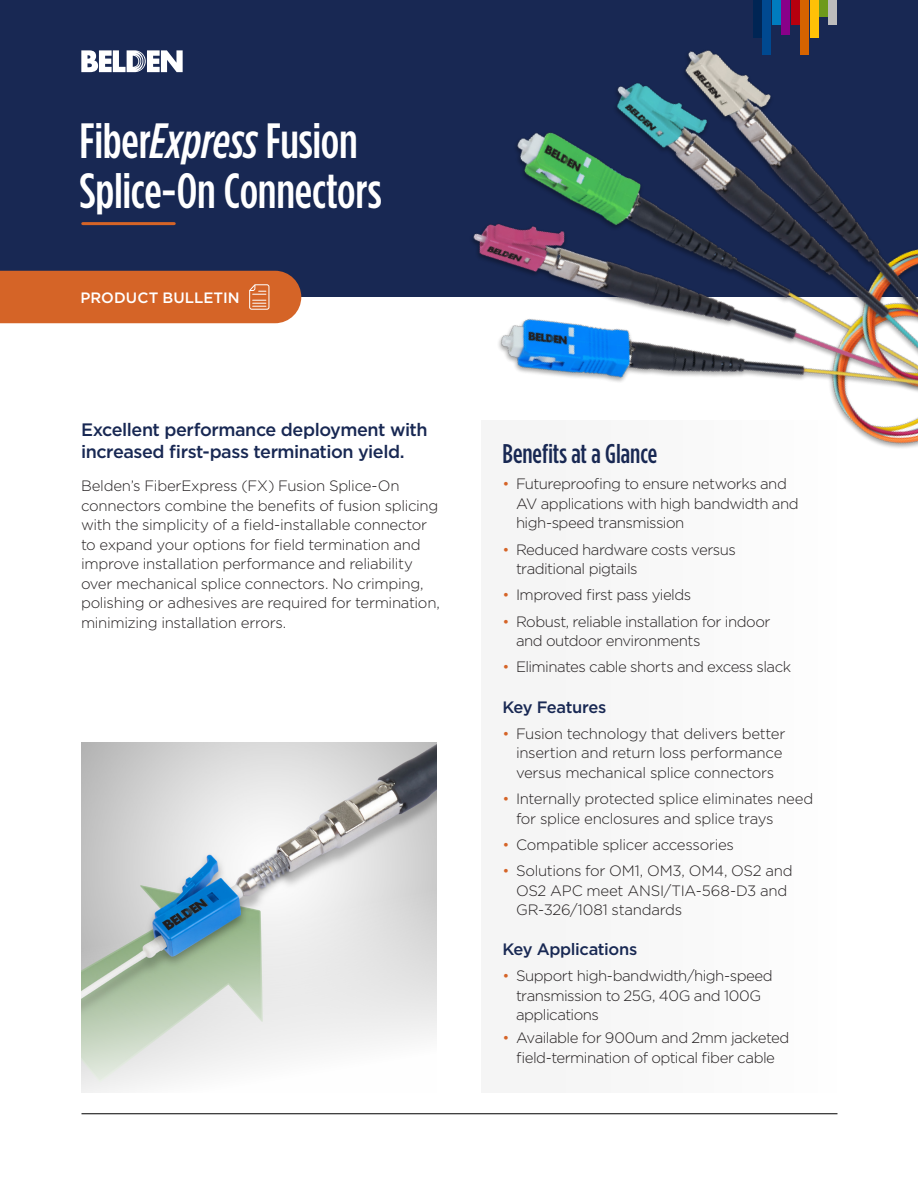
<style>
.page{position:relative;width:918px;height:1188px;background:#fff}
.page>*{position:absolute;margin:0;border:0;box-sizing:border-box;transform-origin:0 0}
.Belden-Doc-Title{font:500 49.5px/49.5px "Gotham Condensed";letter-spacing:-.005em;color:#fff}
.Belden-Doc-Aside-Header{font:500 27px "Gotham Condensed";color:#182853}
.BDN-Body-Header{font:500 18px/22.5px "Gotham";letter-spacing:-.025em;color:#182853}
.BDN-Body-Header-2{font:500 16.5px "Gotham";letter-spacing:-.025em;color:#182853}
.BDN-Body{font:300 15px/19.5px "Gotham";letter-spacing:-.025em;color:#231f20}
.BDN-Doc-Overline-White{font:500 15px "Gotham";letter-spacing:.005em;color:#fff}
.s1{font-style:italic}
.s2{color:#d56427}
</style>
<div class="page">
<div style="left:482px;top:420px;width:355px;height:673px;background:#f5f5f5"></div>
<div style="left:0;top:0;width:918px;height:297px;background:#182853"></div>
<hr style="left:83px;top:222px;width:91px;height:3px;background:#d56427">
<hr style="left:82px;top:1113px;width:756px;height:1px;background:#000">
<img style="left:472px;top:0;width:446px;height:448px">
<img style="left:82px;top:742px;width:354px;height:351px">
<svg style="left:81px;top:50px;width:102px;height:22px"></svg>
<div style="left:0;top:271px;width:301px;height:52px;background:#d56427"></div>
<div style="left:791px;top:0;width:8px;height:24px;background:#b7000e"></div>
<div style="left:801px;top:0;width:8px;height:54px;background:#d66300"></div>
<div style="left:819px;top:0;width:9px;height:16px;background:#6e9a1c"></div>
<div style="left:782px;top:0;width:8px;height:34px;background:#890089"></div>
<div style="left:763px;top:0;width:8px;height:54px;background:#004990"></div>
<div style="left:810px;top:0;width:8px;height:37px;background:#ffc107"></div>
<div style="left:829px;top:0;width:8px;height:24px;background:#bdbdbd"></div>
<div style="left:772px;top:0;width:8px;height:24px;background:#007cbe"></div>
<div style="left:753px;top:0;width:8px;height:37px;background:#002554"></div>
<p class="Belden-Doc-Title" style="left:80px;top:116px;width:304px">Fiber<span class="s1">Express</span> Fusion<br>Splice-On Connectors</p>
<p class="BDN-Doc-Overline-White" style="left:81px;top:287px;width:161px">PRODUCT BULLETIN</p>
<p class="BDN-Body-Header" style="left:81px;top:418px;width:348px">Excellent performance deployment with increased first-pass termination yield.</p>
<p class="BDN-Body" style="left:81px;top:476px;width:360px">Belden’s FiberExpress (FX) Fusion Splice-On connectors combine the benefits of fusion splicing with the simplicity of a field-installable connector to expand your options for field termination and improve installation performance and reliability over mechanical splice connectors. No crimping, polishing or adhesives are required for termination, minimizing installation errors.</p>
<p class="Belden-Doc-Aside-Header" style="left:502px;top:438px;width:156px">Benefits at a Glance</p>
<p class="BDN-Body" style="left:516px;top:474px;width:284px;text-indent:-14px"><span class="s2">•</span> Futureproofing to ensure networks and<br>AV applications with high bandwidth and high-speed transmission</p>
<p class="BDN-Body" style="left:516px;top:539px;width:221px;text-indent:-14px"><span class="s2">•</span> Reduced hardware costs versus traditional pigtails</p>
<p class="BDN-Body" style="left:502px;top:585px;width:190px"><span class="s2">•</span> Improved first pass yields</p>
<p class="BDN-Body" style="left:516px;top:611px;width:256px;text-indent:-14px"><span class="s2">•</span> Robust, reliable installation for indoor and outdoor environments</p>
<p class="BDN-Body" style="left:502px;top:657px;width:290px"><span class="s2">•</span> Eliminates cable shorts and excess slack</p>
<p class="BDN-Body-Header-2" style="left:502px;top:696px;width:105px">Key Features</p>
<p class="BDN-Body" style="left:516px;top:723px;width:271px;text-indent:-14px"><span class="s2">•</span> Fusion technology that delivers better insertion and return loss performance versus mechanical splice connectors</p>
<p class="BDN-Body" style="left:516px;top:789px;width:299px;text-indent:-14px"><span class="s2">•</span> Internally protected splice eliminates need for splice enclosures and splice trays</p>
<p class="BDN-Body" style="left:502px;top:834px;width:233px"><span class="s2">•</span> Compatible splicer accessories</p>
<p class="BDN-Body" style="left:516px;top:861px;width:278px;text-indent:-14px"><span class="s2">•</span> Solutions for OM1, OM3, OM4, OS2 and<br>OS2 APC meet ANSI/TIA-568-D3 and<br>GR-326/1081 standards</p>
<p class="BDN-Body-Header-2" style="left:502px;top:938px;width:136px">Key Applications</p>
<p class="BDN-Body" style="left:516px;top:966px;width:258px;text-indent:-14px"><span class="s2">•</span> Support high-bandwidth/high-speed transmission to 25G, 40G and 100G applications</p>
<p class="BDN-Body" style="left:502px;top:1028px;width:288px;text-align:center"><span class="s2">•</span> Available for 900um and 2mm jacketed field-termination of optical fiber cable</p>
</div>
